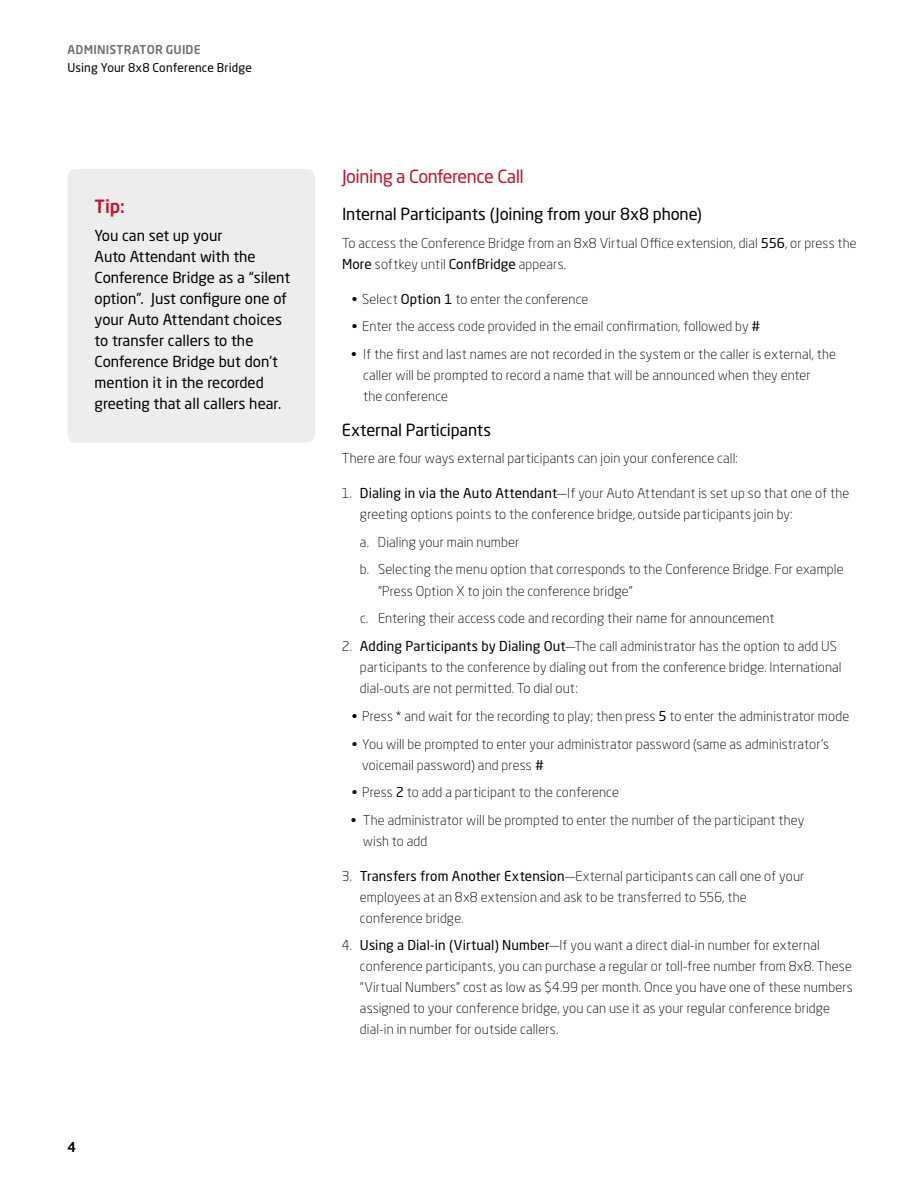
<style>
.page{position:relative;width:918px;height:1188px;background:#fff}
.page>*{position:absolute;margin:0;border:0;box-sizing:border-box;transform-origin:0 0}
.t1{font:18px "Neo Sans Std";letter-spacing:-.025em;color:#c41230}
.t2{font:500 18px "Neo Sans Std";color:#c41230}
.t3{font:16.5px "Neo Sans Std";letter-spacing:-.01em;color:#000}
.t4{font:15px/21px "Neo Sans Std";color:#000}
.t5{font:300 13.5px/21px "Neo Sans Std";letter-spacing:.01em;color:#000}
.t6{font:500 13.5px "Neo Sans Std";color:#000}
.t7{font:12px "Neo Sans Std";letter-spacing:.01em;color:#000}
.t8{font:500 12px "Neo Sans Std";letter-spacing:.015em;color:#6d6e71}
.s1{font-weight:400}
</style>
<div class="page">
<div style="left:68px;top:169px;width:247px;height:274px;background:#ededee;border-radius:8px"></div>
<p class="t8" style="left:68px;top:42px;width:135px">ADMINISTRATOR GUIDE</p>
<p class="t7" style="left:68px;top:60px;width:186px">Using Your 8x8 Conference Bridge</p>
<h1 class="t2" style="left:95px;top:195px;width:32px">Tip:</h1>
<p class="t4" style="left:95px;top:225px;width:197px">You can set up your<br>Auto Attendant with the<br>Conference Bridge as a “silent option”. Just configure one of your Auto Attendant choices to transfer callers to the<br>Conference Bridge but don’t mention it in the recorded greeting that all callers hear.</p>
<p class="t6" style="left:68px;top:1138px;width:10px">4</p>
<h1 class="t1" style="left:342px;top:166px;width:184px">Joining a Conference Call</h1>
<p class="t3" style="left:342px;top:204px;width:361px">Internal Participants (Joining from your 8x8 phone)</p>
<p class="t5" style="left:342px;top:233px;width:516px">To access the Conference Bridge from an 8x8 Virtual Office extension, dial <span class="s1">556</span>, or press the<br><span class="s1">More</span> softkey until <span class="s1">ConfBridge</span> appears.</p>
<p class="t5" style="left:352px;top:288px;width:238px">• Select <span class="s1">Option 1</span> to enter the conference</p>
<p class="t5" style="left:352px;top:316px;width:410px">• Enter the access code provided in the email confirmation, followed by <span class="s1">#</span></p>
<p class="t5" style="left:363px;top:344px;width:474px;text-indent:-12px">• If the first and last names are not recorded in the system or the caller is external, the caller will be prompted to record a name that will be announced when they enter<br>the conference</p>
<p class="t3" style="left:342px;top:420px;width:151px">External Participants</p>
<p class="t5" style="left:342px;top:448px;width:397px">There are four ways external participants can join your conference call:</p>
<p class="t5" style="left:360px;top:482px;width:491px;text-indent:-18px">1. <span class="s1">Dialing in via the Auto Attendant</span>—If your Auto Attendant is set up so that one of the greeting options points to the conference bridge, outside participants join by:</p>
<p class="t5" style="left:360px;top:528px;width:485px;line-height:27.8px">a. Dialing your main number<br>b. Selecting the menu option that corresponds to the Conference Bridge. For example</p>
<p class="t5" style="left:360px;top:577px;width:416px;line-height:27.8px;text-indent:18px">“Press Option X to join the conference bridge”<br>c. Entering their access code and recording their name for announcement</p>
<p class="t5" style="left:360px;top:635px;width:483px;text-indent:-18px">2. <span class="s1">Adding Participants by Dialing Out</span>—The call administrator has the option to add US participants to the conference by dialing out from the conference bridge. International dial-outs are not permitted. To dial out:</p>
<p class="t5" style="left:352px;top:705px;width:499px">• Press * and wait for the recording to play; then press <span class="s1">5</span> to enter the administrator mode</p>
<p class="t5" style="left:362px;top:733px;width:468px;text-indent:-11px">• You will be prompted to enter your administrator password (same as administrator’s voicemail password) and press <span class="s1">#</span></p>
<p class="t5" style="left:352px;top:782px;width:269px">• Press <span class="s1">2</span> to add a participant to the conference</p>
<p class="t5" style="left:363px;top:810px;width:443px;text-indent:-12px">• The administrator will be prompted to enter the number of the participant they wish to add</p>
<p class="t5" style="left:360px;top:865px;width:446px;text-indent:-18px">3. <span class="s1">Transfers from Another Extension</span>—External participants can call one of your employees at an 8x8 extension and ask to be transferred to 556, the conference bridge.</p>
<p class="t5" style="left:360px;top:935px;width:494px;text-indent:-18px">4. <span class="s1">Using a Dial-in (Virtual) Number</span>—If you want a direct dial-in number for external conference participants, you can purchase a regular or toll-free number from 8x8. These “Virtual Numbers” cost as low as $4.99 per month. Once you have one of these numbers assigned to your conference bridge, you can use it as your regular conference bridge dial-in in number for outside callers.</p>
</div>
